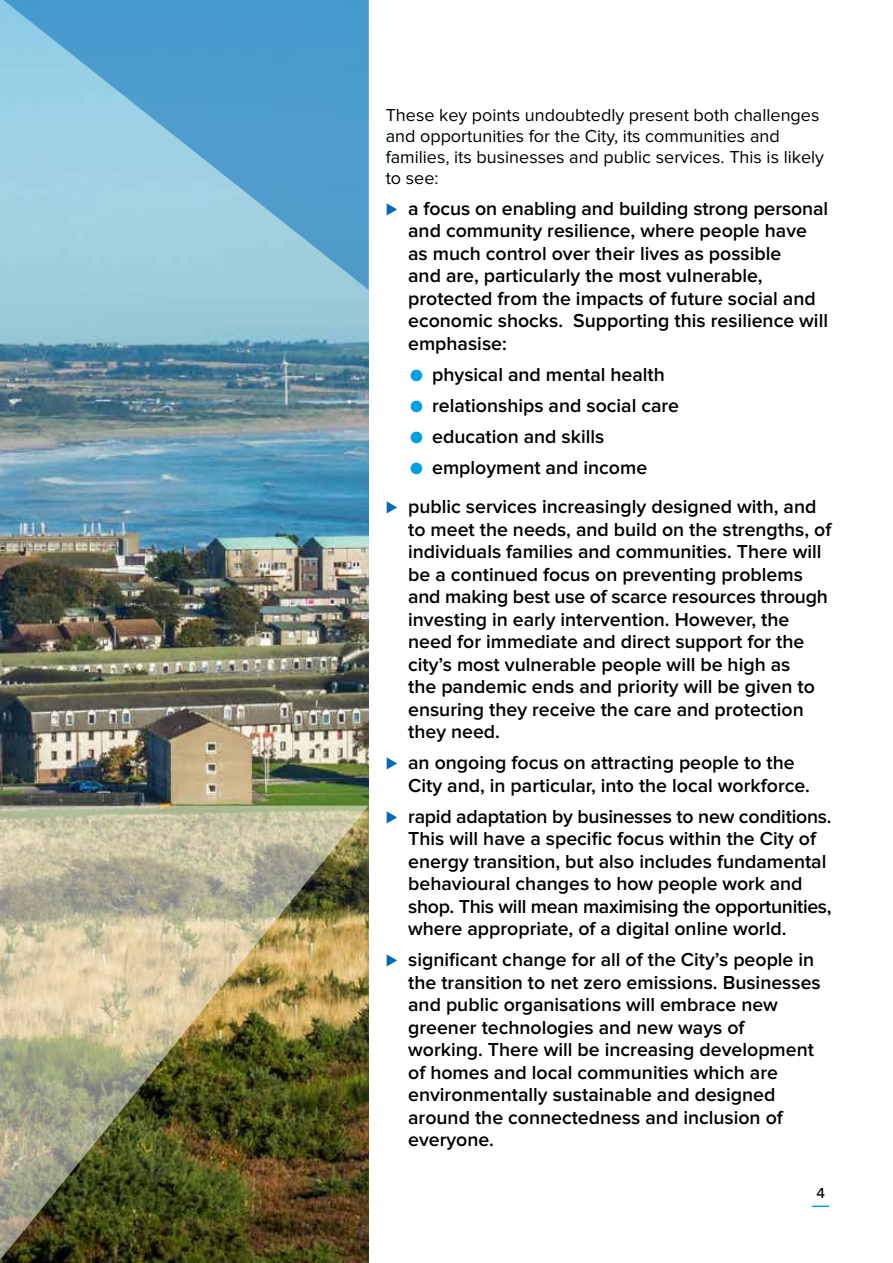
<style>
.page{position:relative;width:893px;height:1263px;background:#fff}
.page>*{position:absolute;margin:0;border:0;box-sizing:border-box;transform-origin:0 0}
.t1{font:600 19.5px/22.5px "Proxima Nova";color:#000}
.t2{font:18px/21px "Proxima Nova";color:#000}
.t3{font:500 15px "Proxima Nova";color:#000}
.s1{color:#0069b4}
.s2{color:#009fe3}
</style>
<div class="page">
<img style="left:0;top:290px;width:369px;height:516px">
<svg style="left:812px;top:1205px;width:17px;height:2px"></svg>
<img style="left:0;top:806px;width:369px;height:457px">
<svg style="left:0;top:0;width:369px;height:290px;background:#75b6d6"></svg>
<p class="t2" style="left:386px;top:104px;width:440px">These key points undoubtedly present both challenges and opportunities for the City, its communities and families, its businesses and public services. This is likely to see:</p>
<p class="t1" style="left:408px;top:197px;width:422px;text-indent:-23px"><span class="s1">⊲</span> a focus on enabling and building strong personal and community resilience, where people have as much control over their lives as possible<br>and are, particularly the most vulnerable, protected from the impacts of future social and economic shocks. Supporting this resilience will emphasise:</p>
<p class="t1" style="left:410px;top:363px;width:257px"><span class="s2">●</span> physical and mental health</p>
<p class="t1" style="left:410px;top:394px;width:271px"><span class="s2">●</span> relationships and social care</p>
<p class="t1" style="left:410px;top:425px;width:196px"><span class="s2">●</span> education and skills</p>
<p class="t1" style="left:386px;top:448px;width:432px;line-height:39.5px;text-indent:24px"><span class="s2">●</span> employment and income<br><span class="s1">⊲</span> public services increasingly designed with, and</p>
<p class="t1" style="left:408px;top:518px;width:425px">to meet the needs, and build on the strengths, of individuals families and communities. There will be a continued focus on preventing problems and making best use of scarce resources through investing in early intervention. However, the need for immediate and direct support for the city’s most vulnerable people will be high as<br>the pandemic ends and priority will be given to ensuring they receive the care and protection they need.</p>
<p class="t1" style="left:408px;top:752px;width:403px;text-indent:-23px"><span class="s1">⊲</span> an ongoing focus on attracting people to the<br>City and, in particular, into the local workforce.</p>
<p class="t1" style="left:408px;top:805px;width:425px;text-indent:-23px"><span class="s1">⊲</span> rapid adaptation by businesses to new conditions.<br>This will have a specific focus within the City of energy transition, but also includes fundamental behavioural changes to how people work and shop. This will mean maximising the opportunities, where appropriate, of a digital online world.</p>
<p class="t1" style="left:408px;top:949px;width:414px;text-indent:-23px"><span class="s1">⊲</span> significant change for all of the City’s people in the transition to net zero emissions. Businesses and public organisations will embrace new greener technologies and new ways of working. There will be increasing development of homes and local communities which are environmentally sustainable and designed around the connectedness and inclusion of everyone.</p>
<p class="t3" style="left:816px;top:1182px;width:10px">4</p>
</div>
